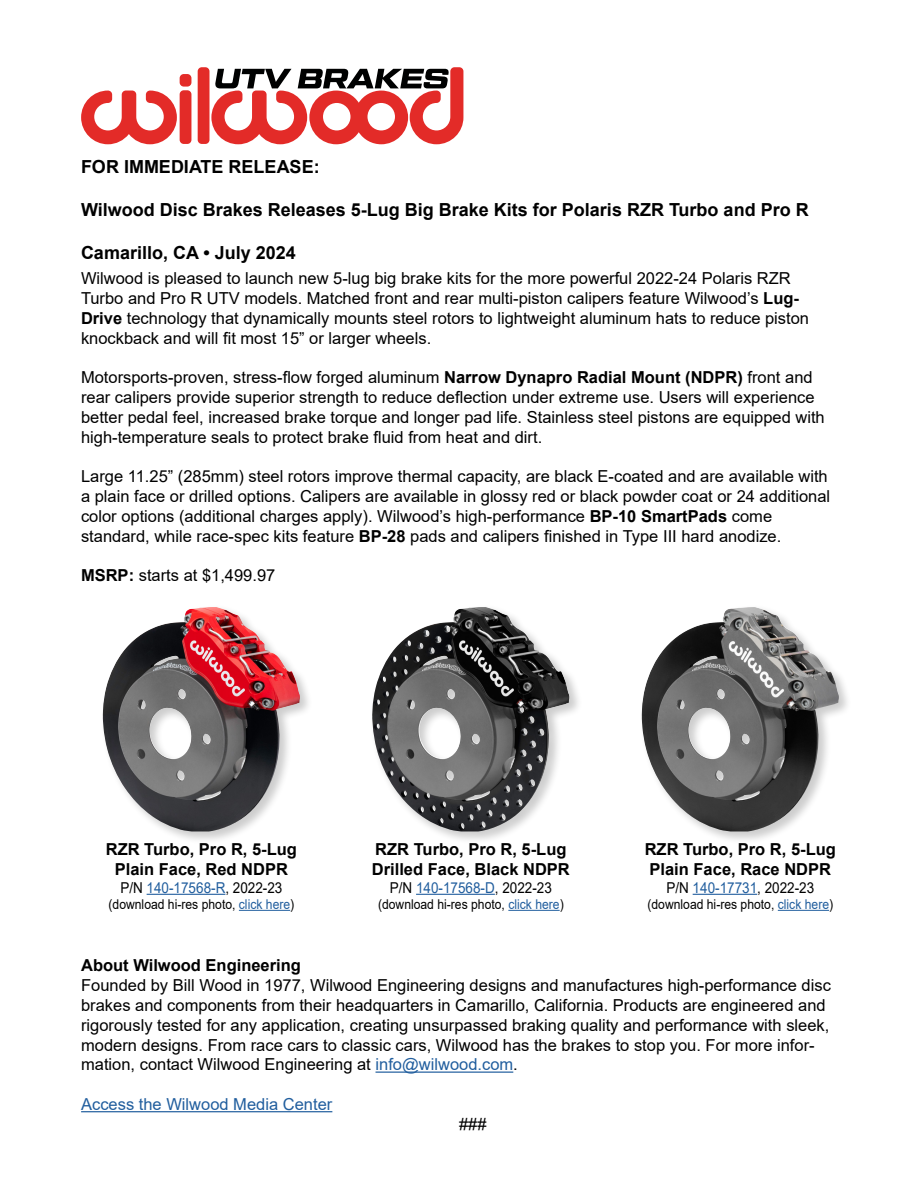
<style>
.page{position:relative;width:918px;height:1188px;background:#fff}
.page>*{position:absolute;margin:0;border:0;box-sizing:border-box;transform-origin:0 0}
.t1{font:700 18px "Arial";color:#000}
.t2{font:16.5px/19.8px "Arial";color:#000}
.t3{font:700 16.5px "Arial";color:#000}
.t4{font:16.5px "Arial";color:#215e9e}
.t5{font:15px "Arial";color:#000;scale:.9 1}
.t6{font:13.5px "Arial";color:#000;scale:.9 1}
.s1{font-weight:700}
.s2{color:#215e9e}
</style>
<div class="page">
<hr style="left:376px;top:1072px;width:137px;height:1px;background:#215e9e">
<hr style="left:81px;top:1111px;width:251px;height:1px;background:#215e9e">
<div style="left:180px;top:74px;width:11px;height:13px;background:#e32b28;border-radius:4px"></div>
<div style="left:180px;top:90px;width:11px;height:54px;background:#e32b28;border-radius:4px"></div>
<div style="left:198px;top:67px;width:11px;height:77px;background:#e32b28;border-radius:4px"></div>
<svg style="left:81px;top:91px;width:96px;height:53px"></svg>
<svg style="left:211px;top:67px;width:252px;height:77px"></svg>
<hr style="left:147px;top:894px;width:78px;height:1px;background:#215e9e">
<hr style="left:239px;top:910px;width:51px;height:1px;background:#215e9e">
<div style="left:100px;top:604px;width:213px;height:241px;background:#000;opacity:.2"></div>
<img style="left:102px;top:607px;width:198px;height:224px">
<div style="left:639px;top:604px;width:213px;height:241px;background:#000;opacity:.2"></div>
<img style="left:641px;top:607px;width:198px;height:224px">
<div style="left:369px;top:604px;width:214px;height:241px;background:#000;opacity:.2"></div>
<img style="left:372px;top:607px;width:198px;height:224px">
<hr style="left:693px;top:894px;width:64px;height:1px;background:#215e9e">
<hr style="left:778px;top:910px;width:51px;height:1px;background:#215e9e">
<hr style="left:416px;top:894px;width:79px;height:1px;background:#215e9e">
<hr style="left:508px;top:910px;width:52px;height:1px;background:#215e9e">
<p class="t1" style="left:81px;top:154px;width:240px">FOR IMMEDIATE RELEASE:</p>
<p class="t1" style="left:81px;top:197px;width:729px">Wilwood Disc Brakes Releases 5-Lug Big Brake Kits for Polaris RZR Turbo and Pro R</p>
<p class="t1" style="left:81px;top:240px;width:216px">Camarillo, CA • July 2024</p>
<p class="t2" style="left:81px;top:268px;width:730px">Wilwood is pleased to launch new 5-lug big brake kits for the more powerful 2022-24 Polaris RZR Turbo and Pro R UTV models. Matched front and rear multi-piston calipers feature Wilwood’s <span class="s1">Lug-Drive</span> technology that dynamically mounts steel rotors to lightweight aluminum hats to reduce piston knockback and will fit most 15” or larger wheels.</p>
<p class="t2" style="left:81px;top:367px;width:745px">Motorsports-proven, stress-flow forged aluminum <span class="s1">Narrow Dynapro Radial Mount (NDPR)</span> front and rear calipers provide superior strength to reduce deflection under extreme use. Users will experience better pedal feel, increased brake torque and longer pad life. Stainless steel pistons are equipped with high-temperature seals to protect brake fluid from heat and dirt.</p>
<p class="t2" style="left:81px;top:466px;width:751px">Large 11.25” (285mm) steel rotors improve thermal capacity, are black E-coated and are available with a plain face or drilled options. Calipers are available in glossy red or black powder coat or 24 additional color options (additional charges apply). Wilwood’s high-performance <span class="s1">BP-10 SmartPads</span> come standard, while race-spec kits feature <span class="s1">BP-28</span> pads and calipers finished in Type III hard anodize.</p>
<p class="t2" style="left:81px;top:565px;width:196px"><span class="s1">MSRP:</span> starts at $1,499.97</p>
<p class="t3" style="left:106px;top:837px;width:193px">RZR Turbo, Pro R, 5-Lug</p>
<p class="t3" style="left:115px;top:857px;width:175px">Plain Face, Red NDPR</p>
<p class="t5" style="left:120px;top:877px;width:182px">P/N <span class="s2">140-17568-R</span>, 2022-23</p>
<p class="t6" style="left:109px;top:895px;width:208px">(download hi-res photo, <span class="s2">click here</span>)</p>
<p class="t3" style="left:375px;top:837px;width:193px">RZR Turbo, Pro R, 5-Lug</p>
<p class="t3" style="left:372px;top:857px;width:200px">Drilled Face, Black NDPR</p>
<p class="t5" style="left:390px;top:877px;width:182px">P/N <span class="s2">140-17568-D</span>, 2022-23</p>
<p class="t6" style="left:378px;top:895px;width:208px">(download hi-res photo, <span class="s2">click here</span>)</p>
<p class="t3" style="left:645px;top:837px;width:193px">RZR Turbo, Pro R, 5-Lug</p>
<p class="t3" style="left:650px;top:857px;width:183px">Plain Face, Race NDPR</p>
<p class="t5" style="left:666px;top:877px;width:166px">P/N <span class="s2">140-17731</span>, 2022-23</p>
<p class="t6" style="left:647px;top:895px;width:208px">(download hi-res photo, <span class="s2">click here</span>)</p>
<p class="t3" style="left:81px;top:954px;width:221px">About Wilwood Engineering</p>
<p class="t2" style="left:81px;top:975px;width:751px">Founded by Bill Wood in 1977, Wilwood Engineering designs and manufactures high-performance disc brakes and components from their headquarters in Camarillo, California. Products are engineered and rigorously tested for any application, creating unsurpassed braking quality and performance with sleek, modern designs. From race cars to classic cars, Wilwood has the brakes to stop you. For more infor&shy;mation, contact Wilwood Engineering at <span class="s2">info@wilwood.com</span>.</p>
<p class="t4" style="left:81px;top:1093px;width:253px">Access the Wilwood Media Center</p>
<p class="t2" style="left:459px;top:1114px;width:29px">###</p>
</div>
